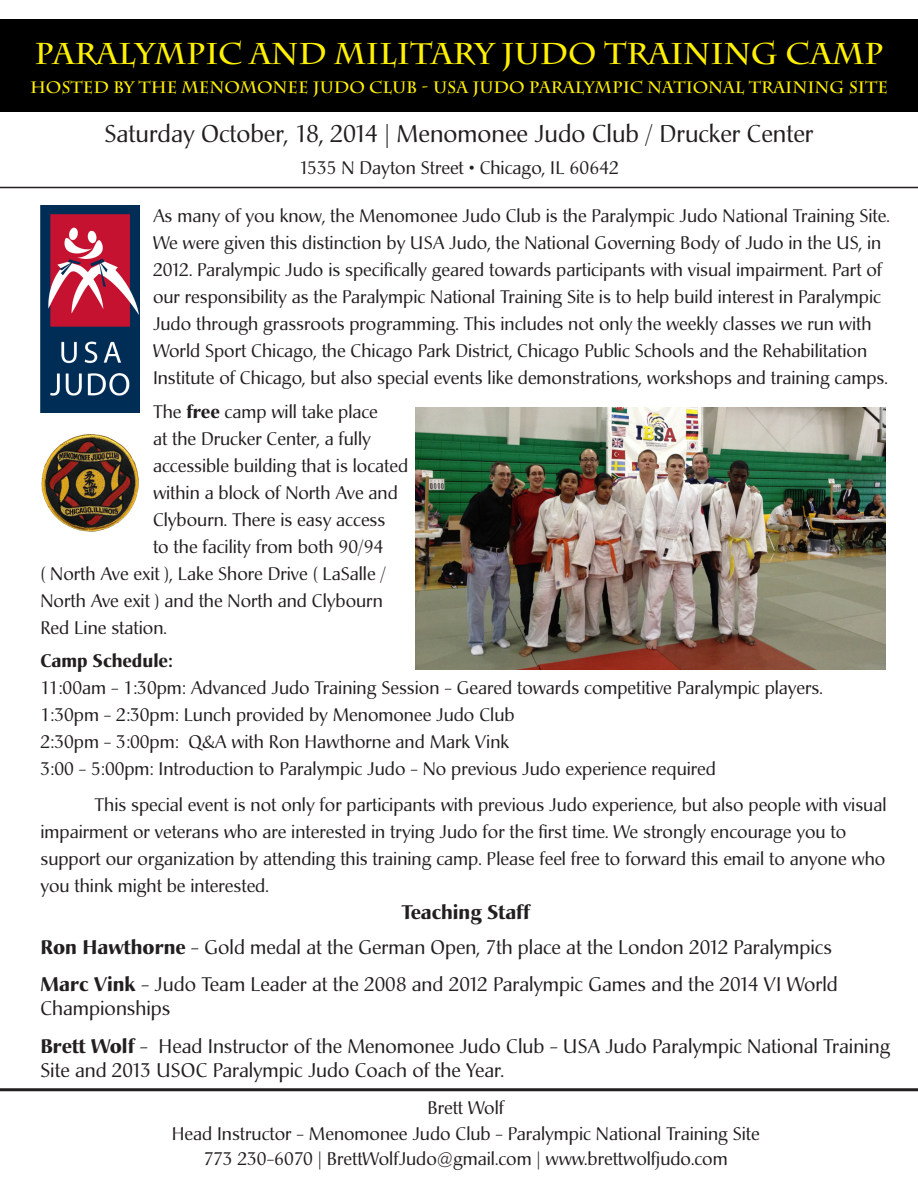
<style>
.page{position:relative;width:918px;height:1188px;background:#fff}
.page>*{position:absolute;margin:0;border:0;box-sizing:border-box;transform-origin:0 0}
.t1{font:700 30px "Charlemagne Std";color:#fff101}
.t2{font:24px "Christiana";color:#231f20}
.t3{font:19.5px/24px "Christiana";color:#231f20}
.t4{font:700 19.5px "Christiana";color:#231f20}
.t5{font:18px/27px "Christiana";color:#231f20}
.t6{font:700 18px "Christiana";color:#231f20}
.t7{font:700 16.5px "Charlemagne Std";color:#fff101}
.s1{font-weight:700}
</style>
<div class="page">
<div style="left:0;top:19px;width:918px;height:93px;background:#000"></div>
<img style="left:416px;top:408px;width:469px;height:261px">
<hr style="left:0;top:187px;width:918px;height:1px;background:#231f20">
<svg style="left:0;top:1088px;width:918px;height:4px;background:#595657"></svg>
<img style="left:40px;top:206px;width:100px;height:206px">
<img style="left:41px;top:434px;width:98px;height:98px">
<p class="t1" style="left:35px;top:36px;width:850px">PARALYMPIC AND MILITARY JUDO TRAINING CAMP</p>
<p class="t7" style="left:30px;top:77px;width:859px">HOSTED BY THE MENOMONEE JUDO CLUB - USA JUDO PARALYMPIC NATIONAL TRAINING SITE</p>
<p class="t2" style="left:105px;top:119px;width:710px">Saturday October, 18, 2014 | Menomonee Judo Club / Drucker Center</p>
<p class="t5" style="left:299px;top:154px;width:321px">1535 N Dayton Street • Chicago, IL 60642</p>
<p class="t5" style="left:153px;top:202px;width:738px">As many of you know, the Menomonee Judo Club is the Paralympic Judo National Training Site.<br>We were given this distinction by USA Judo, the National Governing Body of Judo in the US, in 2012. Paralympic Judo is specifically geared towards participants with visual impairment. Part of our responsibility as the Paralympic National Training Site is to help build interest in Paralympic Judo through grassroots programming. This includes not only the weekly classes we run with World Sport Chicago, the Chicago Park District, Chicago Public Schools and the Rehabilitation Institute of Chicago, but also special events like demonstrations, workshops and training camps.</p>
<p class="t5" style="left:153px;top:399px;width:226px">The <span class="s1">free</span> camp will take place</p>
<p class="t5" style="left:153px;top:426px;width:219px">at the Drucker Center, a fully</p>
<p class="t5" style="left:153px;top:453px;width:257px">accessible building that is located</p>
<p class="t5" style="left:153px;top:480px;width:246px">within a block of North Ave and</p>
<p class="t5" style="left:153px;top:507px;width:234px">Clybourn. There is easy access</p>
<p class="t5" style="left:153px;top:534px;width:232px">to the facility from both 90/94</p>
<p class="t5" style="left:40px;top:561px;width:347px">( North Ave exit ), Lake Shore Drive ( LaSalle /</p>
<p class="t5" style="left:40px;top:588px;width:344px">North Ave exit ) and the North and Clybourn</p>
<p class="t5" style="left:40px;top:615px;width:128px">Red Line station.</p>
<p class="t6" style="left:40px;top:650px;width:134px">Camp Schedule:</p>
<p class="t5" style="left:40px;top:675px;width:784px">11:00am - 1:30pm: Advanced Judo Training Session - Geared towards competitive Paralympic players.</p>
<p class="t5" style="left:40px;top:702px;width:476px">1:30pm - 2:30pm: Lunch provided by Menomonee Judo Club</p>
<p class="t5" style="left:40px;top:729px;width:470px">2:30pm - 3:00pm: Q&amp;A with Ron Hawthorne and Mark Vink</p>
<p class="t5" style="left:40px;top:756px;width:677px">3:00 - 5:00pm: Introduction to Paralympic Judo - No previous Judo experience required</p>
<p class="t5" style="left:40px;top:792px;width:848px;text-indent:54px">This special event is not only for participants with previous Judo experience, but also people with visual impairment or veterans who are interested in trying Judo for the first time. We strongly encourage you to support our organization by attending this training camp. Please feel free to forward this email to anyone who you think might be interested.</p>
<p class="t4" style="left:401px;top:900px;width:130px">Teaching Staff</p>
<p class="t3" style="left:40px;top:935px;width:793px"><span class="s1">Ron Hawthorne</span> - Gold medal at the German Open, 7th place at the London 2012 Paralympics</p>
<p class="t3" style="left:40px;top:973px;width:799px"><span class="s1">Marc Vink</span> - Judo Team Leader at the 2008 and 2012 Paralympic Games and the 2014 VI World<br>Championships</p>
<p class="t3" style="left:40px;top:1034px;width:851px"><span class="s1">Brett Wolf</span> - Head Instructor of the Menomonee Judo Club - USA Judo Paralympic National Training<br>Site and 2013 USOC Paralympic Judo Coach of the Year.</p>
<p class="t5" style="left:427px;top:1095px;width:78px">Brett Wolf</p>
<p class="t5" style="left:172px;top:1120px;width:590px">Head Instructor - Menomonee Judo Club - Paralympic National Training Site</p>
<p class="t5" style="left:204px;top:1146px;width:526px">773 230-6070 | BrettWolfJudo@gmail.com | www.brettwolfjudo.com</p>
</div>
